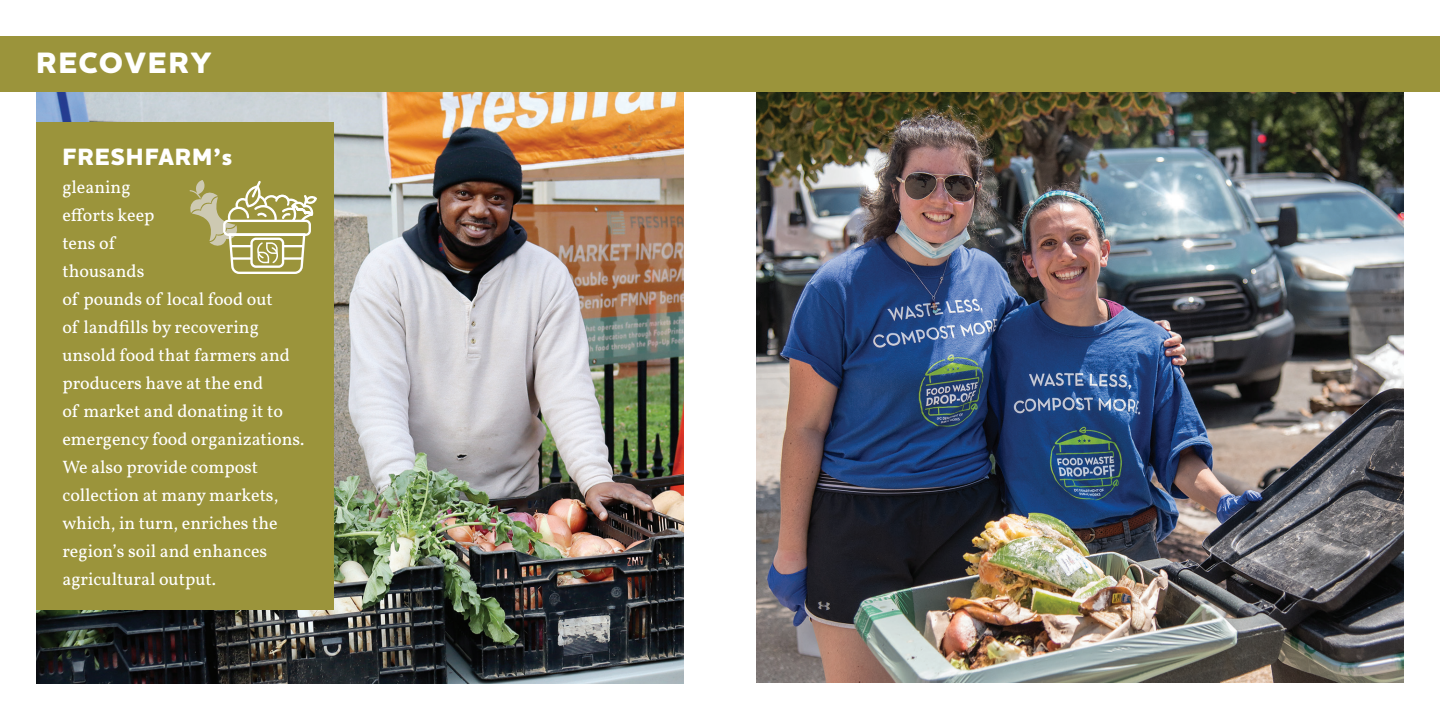
<style>
.page{position:relative;width:1440px;height:720px;background:#fff}
.page>*{position:absolute;margin:0;border:0;box-sizing:border-box;transform-origin:0 0}
.t1{font:800 30px "Houschka Pro";letter-spacing:.065em;color:#fff}
.t2{font:800 24px "Houschka Pro";letter-spacing:.04em;color:#fff}
.t3{font:18px/28px "Vollkorn";color:#fff}
</style>
<div class="page">
<img style="left:756px;top:91px;width:648px;height:592px">
<img style="left:36px;top:91px;width:648px;height:593px">
<div style="left:0;top:36px;width:720px;height:55px;background:#9b943b"></div>
<div style="left:720px;top:36px;width:720px;height:55px;background:#9b943b"></div>
<div style="left:36px;top:122px;width:298px;height:488px;background:#9b943b"></div>
<svg style="left:190px;top:180px;width:127px;height:94px"></svg>
<p class="t1" style="left:36px;top:43px;width:177px">RECOVERY</p>
<p class="t2" style="left:62px;top:141px;width:172px">FRESHFARM’s</p>
<p class="t3" style="left:62px;top:172px;width:244px">gleaning<br>efforts keep<br>tens of<br>thousands<br>of pounds of local food out<br>of landfills by recovering unsold food that farmers and producers have at the end<br>of market and donating it to emergency food organizations.<br>We also provide compost collection at many markets, which, in turn, enriches the region’s soil and enhances agricultural output.</p>
</div>
